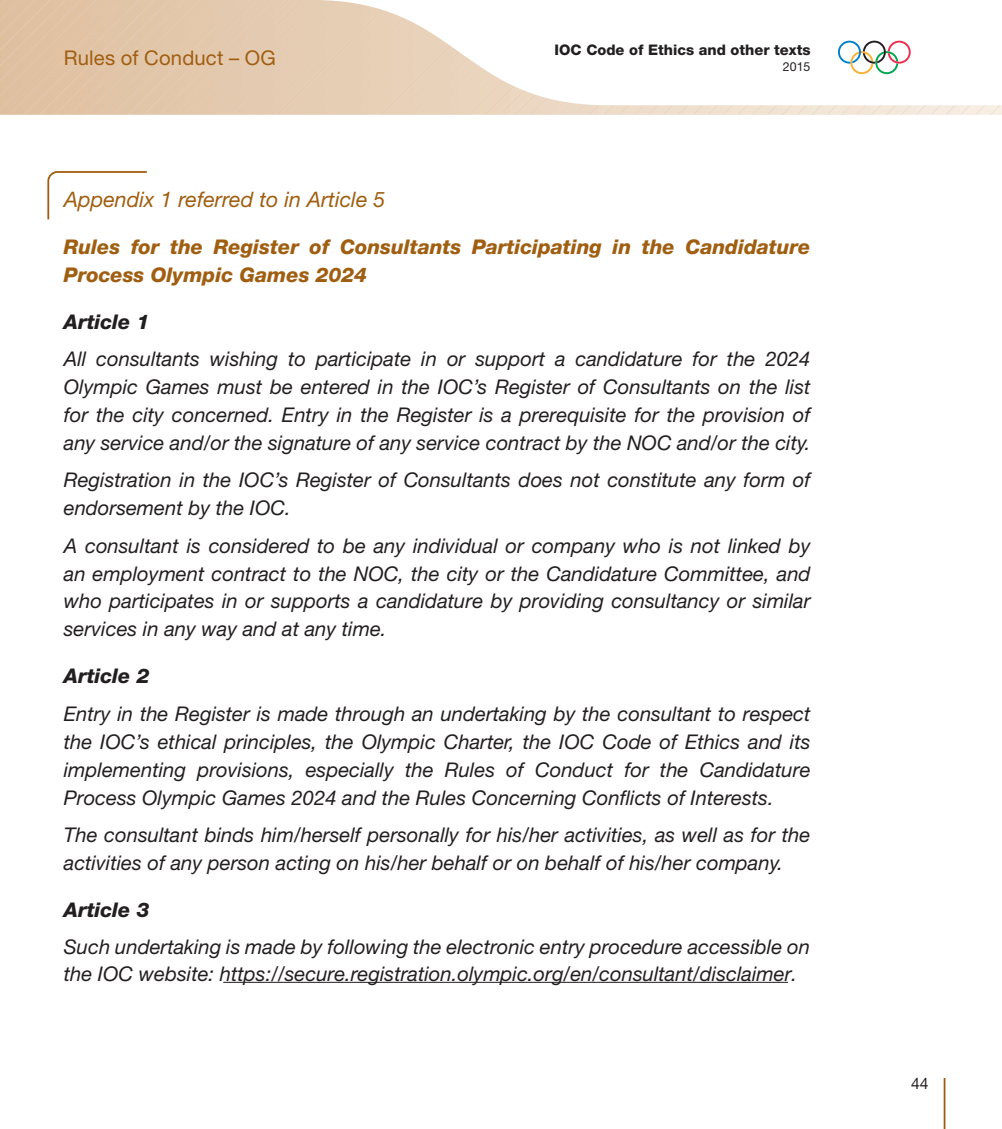
<style>
.page{position:relative;width:1002px;height:1129px;background:#fff}
.page>*{position:absolute;margin:0;border:0;box-sizing:border-box;transform-origin:0 0}
.t1{font:italic 21.38px "Helvetica Neue LT Std";color:#a05e11}
.t2{font:italic 20.25px/27.9px "Helvetica Neue LT Std";color:#231f20;text-align:justify}
.t3{font:italic 800 20.25px/27.9px "Helvetica Neue LT Std";color:#a05e11}
.t4{font:italic 800 20.25px "Helvetica Neue LT Std";color:#231f20}
.t5{font:20.25px "Helvetica Neue LT Std";letter-spacing:.01em;color:#a05e11}
.t6{font:15.75px "Helvetica Neue LT Std";color:#231f20}
.t7{font:800 14.62px "Helvetica Neue LT Std";color:#231f20}
.t8{font:12.38px "Helvetica Neue LT Std";color:#231f20}
</style>
<div class="page">
<hr style="left:943px;top:1078px;width:2px;height:51px;background:#a05e11">
<svg style="left:0;top:0;width:1001px;height:115px"></svg>
<hr style="left:223px;top:982px;width:565px;height:1px;background:#231f20">
<svg style="left:47px;top:171px;width:100px;height:49px"></svg>
<p class="t5" style="left:64px;top:45px;width:213px">Rules of Conduct – OG</p>
<p class="t7" style="left:554px;top:41px;width:257px">IOC Code of Ethics and other texts</p>
<p class="t8" style="left:782px;top:59px;width:29px">2015</p>
<p class="t1" style="left:64px;top:186px;width:323px">Appendix 1 referred to in Article 5</p>
<p class="t3" style="left:64px;top:232px;width:748px">Rules for the Register of Consultants Participating in the Candidature<br>Process Olympic Games 2024</p>
<p class="t4" style="left:64px;top:309px;width:87px">Article 1</p>
<p class="t2" style="left:64px;top:345px;width:748px">All consultants wishing to participate in or support a candidature for the 2024<br>Olympic Games must be entered in the IOC’s Register of Consultants on the list for the city concerned. Entry in the Register is a prerequisite for the provision of any service and/or the signature of any service contract by the NOC and/or the city.</p>
<p class="t2" style="left:64px;top:466px;width:748px">Registration in the IOC’s Register of Consultants does not constitute any form of endorsement by the IOC.</p>
<p class="t2" style="left:64px;top:531px;width:748px">A consultant is considered to be any individual or company who is not linked by an employment contract to the NOC, the city or the Candidature Committee, and who participates in or supports a candidature by providing consultancy or similar services in any way and at any time.</p>
<p class="t4" style="left:64px;top:664px;width:87px">Article 2</p>
<p class="t2" style="left:64px;top:699px;width:748px">Entry in the Register is made through an undertaking by the consultant to respect the IOC’s ethical principles, the Olympic Charter, the IOC Code of Ethics and its implementing provisions, especially the Rules of Conduct for the Candidature Process Olympic Games 2024 and the Rules Concerning Conflicts of Interests.</p>
<p class="t2" style="left:64px;top:821px;width:748px">The consultant binds him/herself personally for his/her activities, as well as for the activities of any person acting on his/her behalf or on behalf of his/her company.</p>
<p class="t4" style="left:64px;top:898px;width:87px">Article 3</p>
<p class="t2" style="left:64px;top:934px;width:747px;line-height:26.6px">Such undertaking is made by following the electronic entry procedure accessible on the IOC website: https://secure.registration.olympic.org/en/consultant/disclaimer.</p>
<p class="t6" style="left:910px;top:1074px;width:19px">44</p>
</div>
